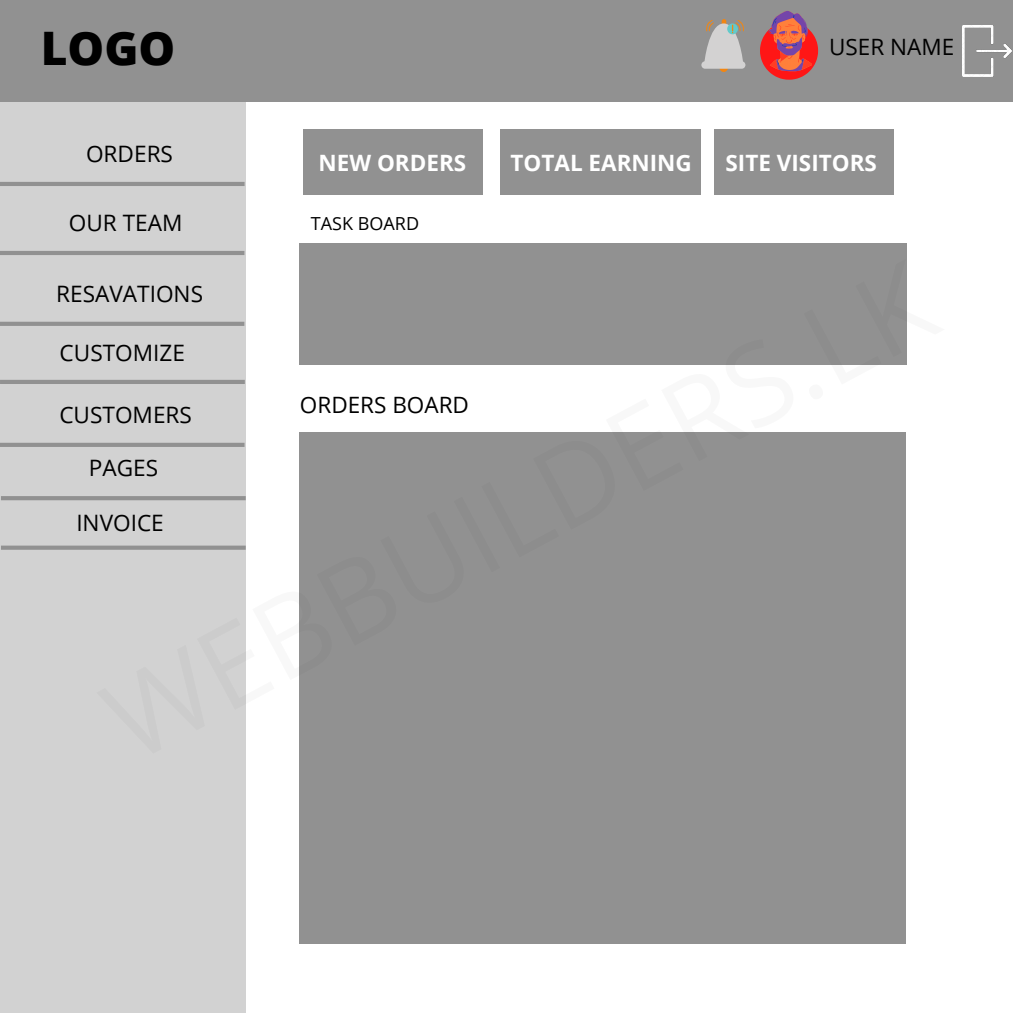
<style>
.page{position:relative;width:1013px;height:1013px;background:#fff}
.page>*{position:absolute;margin:0;border:0;box-sizing:border-box;transform-origin:0 0}
.t1{font:800 46.12px "Open Sans";color:#000}
.t2{font:800 40.05px "Open Sans";color:#000}
.t3{font:22.5px "Open Sans";color:#000}
.t4{font:700 22.5px "Open Sans";color:#fff}
.t5{font:18px "Open Sans";color:#000}
</style>
<div class="page">
<div style="left:303px;top:130px;width:180px;height:65px;background:#919191"></div>
<div style="left:500px;top:130px;width:201px;height:65px;background:#919191"></div>
<div style="left:714px;top:130px;width:180px;height:65px;background:#919191"></div>
<div style="left:299px;top:432px;width:606px;height:511px;background:#919191"></div>
<div style="left:299px;top:243px;width:607px;height:122px;background:#919191"></div>
<div style="left:0;top:0;width:1012px;height:101px;background:#919191"></div>
<svg style="left:760px;top:11px;width:58px;height:69px"></svg>
<svg style="left:701px;top:61px;width:44px;height:8px"></svg>
<svg style="left:704px;top:19px;width:40px;height:52px"></svg>
<img style="left:962px;top:26px;width:49px;height:50px">
<div style="left:0;top:101px;width:245px;height:911px;background:#d2d2d2"></div>
<svg style="left:0;top:251px;width:244px;height:4px"></svg>
<svg style="left:0;top:322px;width:244px;height:4px"></svg>
<svg style="left:0;top:380px;width:245px;height:4px"></svg>
<svg style="left:0;top:443px;width:244px;height:4px"></svg>
<svg style="left:1px;top:496px;width:245px;height:4px"></svg>
<svg style="left:0;top:182px;width:244px;height:4px"></svg>
<svg style="left:1px;top:545px;width:245px;height:5px"></svg>
<h1 class="t1" style="left:41px;top:16px;width:136px">LOGO</h1>
<h2 class="t2" style="left:51px;top:20px;width:118px">LOGO</h2>
<p class="t3" style="left:86px;top:138px;width:88px">ORDERS</p>
<p class="t3" style="left:69px;top:207px;width:115px">OUR TEAM</p>
<p class="t3" style="left:56px;top:278px;width:148px">RESAVATIONS</p>
<p class="t3" style="left:60px;top:337px;width:127px">CUSTOMIZE</p>
<p class="t3" style="left:59px;top:399px;width:134px">CUSTOMERS</p>
<p class="t3" style="left:89px;top:452px;width:71px">PAGES</p>
<p class="t3" style="left:76px;top:507px;width:89px">INVOICE</p>
<p class="t3" style="left:829px;top:31px;width:126px">USER NAME</p>
<p class="t4" style="left:318px;top:147px;width:149px">NEW ORDERS</p>
<p class="t4" style="left:510px;top:147px;width:183px">TOTAL EARNING</p>
<p class="t4" style="left:725px;top:147px;width:153px">SITE VISITORS</p>
<p class="t5" style="left:311px;top:211px;width:110px">TASK BOARD</p>
<p class="t3" style="left:300px;top:389px;width:171px">ORDERS BOARD</p>
</div>
